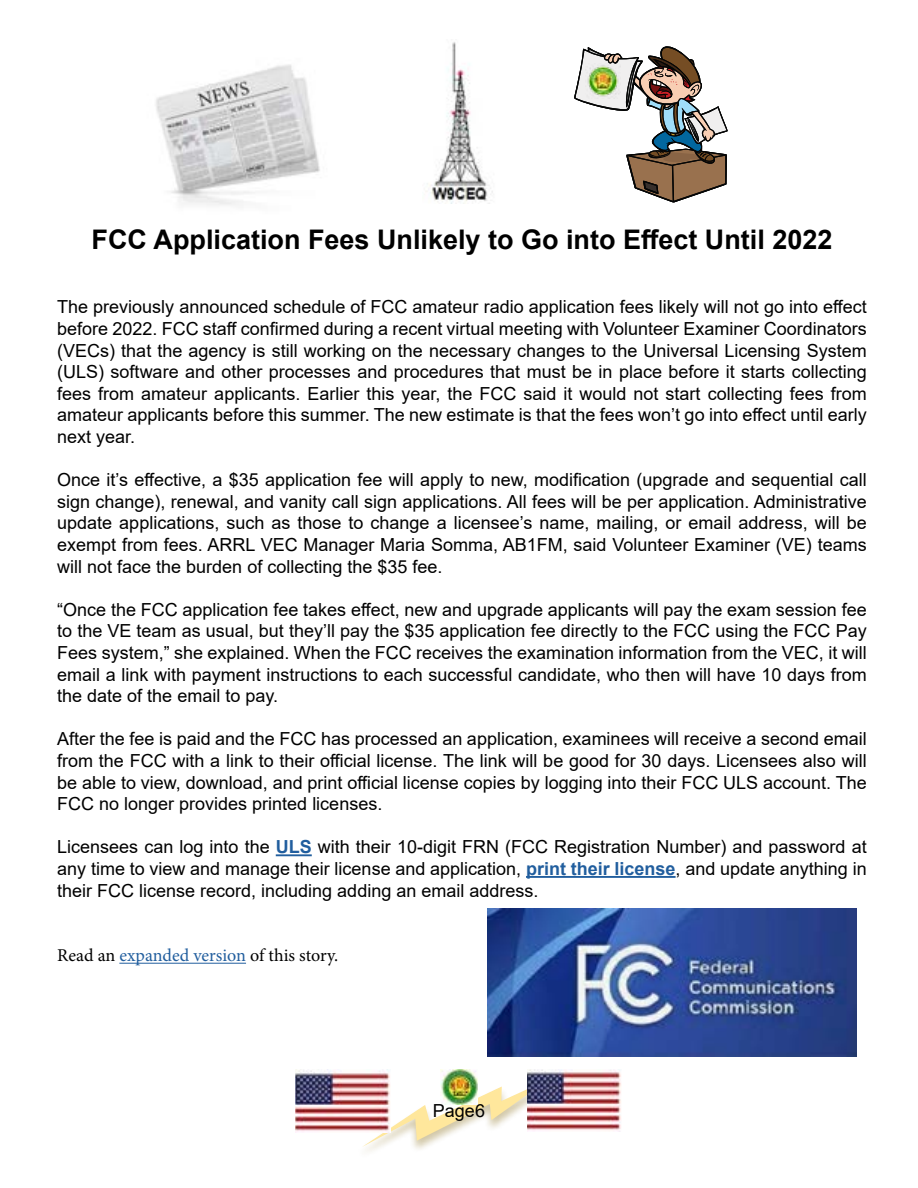
<style>
.page{position:relative;width:918px;height:1188px;background:#fff}
.page>*{position:absolute;margin:0;border:0;box-sizing:border-box;transform-origin:0 0}
.t1{font:700 27px "Arial";color:#000}
.t2{font:18px/21.6px "Arial";color:#000;text-align:justify}
.t3{font:18px "Minion Pro";color:#000}
.s1{font-weight:700;color:#215e9e}
.s2{color:#215e9e}
</style>
<div class="page">
<svg style="left:363px;top:1080px;width:164px;height:67px"></svg>
<img style="left:441px;top:1070px;width:36px;height:34px">
<img style="left:156px;top:64px;width:164px;height:141px">
<svg style="left:574px;top:46px;width:154px;height:156px"></svg>
<img style="left:426px;top:42px;width:67px;height:162px">
<img style="left:296px;top:1070px;width:95px;height:63px">
<img style="left:527px;top:1070px;width:94px;height:62px">
<img style="left:586px;top:64px;width:35px;height:35px">
<hr style="left:276px;top:854px;width:36px;height:2px;background:#215e9e">
<hr style="left:526px;top:876px;width:150px;height:2px;background:#215e9e">
<hr style="left:119px;top:963px;width:127px;height:1px;background:#215e9e">
<img style="left:487px;top:908px;width:370px;height:148px">
<h1 class="t1" style="left:92px;top:220px;width:743px">FCC Application Fees Unlikely to Go into Effect Until 2022</h1>
<p class="t2" style="left:57px;top:296px;width:811px">The previously announced schedule of FCC amateur radio application fees likely will not go into effect before 2022. FCC staff confirmed during a recent virtual meeting with Volunteer Examiner Coordinators (VECs) that the agency is still working on the necessary changes to the Universal Licensing System (ULS) software and other processes and procedures that must be in place before it starts collecting fees from amateur applicants. Earlier this year, the FCC said it would not start collecting fees from amateur applicants before this summer. The new estimate is that the fees won’t go into effect until early next year.</p>
<p class="t2" style="left:57px;top:469px;width:811px">Once it’s effective, a $35 application fee will apply to new, modification (upgrade and sequential call sign change), renewal, and vanity call sign applications. All fees will be per application. Administrative update applications, such as those to change a licensee’s name, mailing, or email address, will be exempt from fees. ARRL VEC Manager Maria Somma, AB1FM, said Volunteer Examiner (VE) teams will not face the burden of collecting the $35 fee.</p>
<p class="t2" style="left:57px;top:599px;width:811px">“Once the FCC application fee takes effect, new and upgrade applicants will pay the exam session fee to the VE team as usual, but they’ll pay the $35 application fee directly to the FCC using the FCC Pay Fees system,” she explained. When the FCC receives the examination information from the VEC, it will email a link with payment instructions to each successful candidate, who then will have 10 days from the date of the email to pay.</p>
<p class="t2" style="left:57px;top:728px;width:811px">After the fee is paid and the FCC has processed an application, examinees will receive a second email from the FCC with a link to their official license. The link will be good for 30 days. Licensees also will be able to view, download, and print official license copies by logging into their FCC ULS account. The FCC no longer provides printed licenses.</p>
<p class="t2" style="left:57px;top:836px;width:811px">Licensees can log into the <span class="s1">ULS</span> with their 10-digit FRN (FCC Registration Number) and password at any time to view and manage their license and application, <span class="s1">print their license</span>, and update anything in their FCC license record, including adding an email address.</p>
<p class="t3" style="left:57px;top:944px;width:283px">Read an <span class="s2">expanded version</span> of this story.</p>
<p class="t2" style="left:433px;top:1100px;width:54px">Page6</p>
</div>
